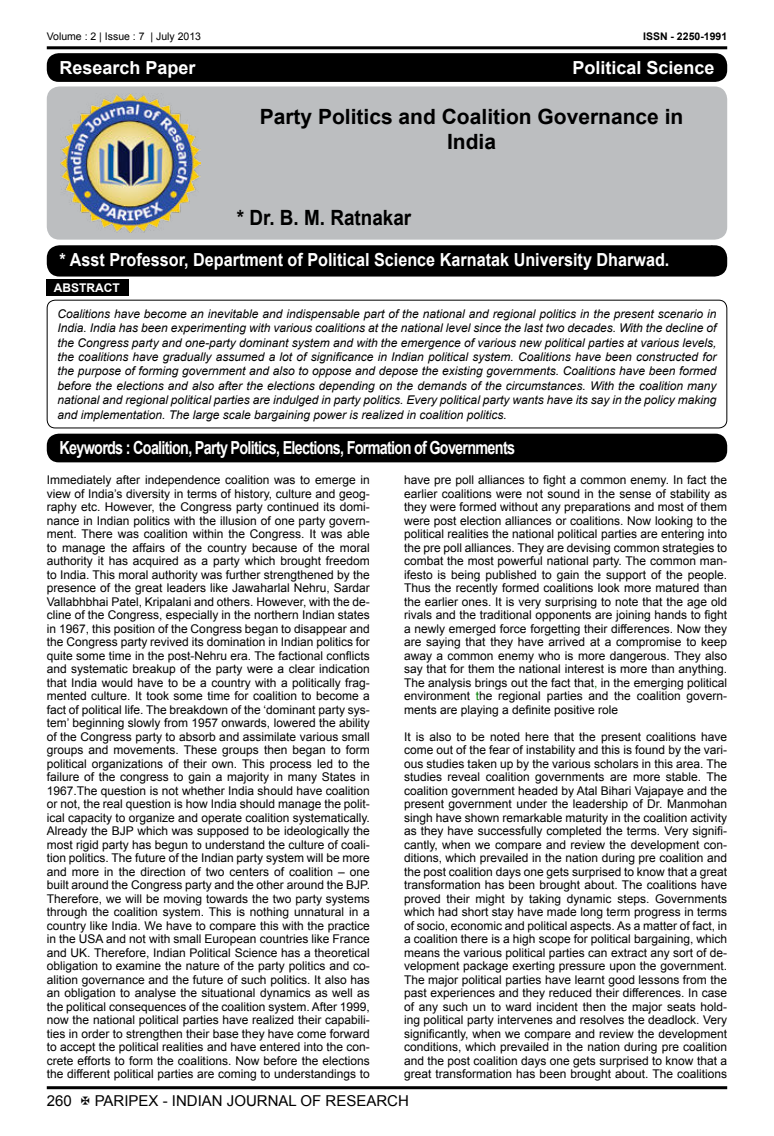
<style>
.page{position:relative;width:774px;height:1136px;background:#fff}
.page>*{position:absolute;margin:0;border:0;box-sizing:border-box;transform-origin:0 0}
.t1{font:700 21px/25.2px "Arial";color:#000;text-align:center}
.t2{font:700 21px "Arial";color:#000;scale:.9 1}
.t3{font:700 18px "Arial";color:#fff;scale:.9 1}
.t4{font:700 18px "Arial";letter-spacing:-.05em;color:#fff;scale:.8 1}
.t5{font:700 18px "Arial";color:#fff}
.t6{font:15px "Arial";color:#000}
.t7{font:12px/13.5px "Arial";color:#000;text-align:justify}
.t8{font:italic 12px/14.4px "Arial";color:#000;text-align:justify}
.t9{font:700 12px "Arial";color:#fff}
.t10{font:10.5px "Arial";color:#000}
.t11{font:700 10.5px "Arial";color:#000}
.s1{color:#007f00}
</style>
<div class="page">
<hr style="left:47px;top:46px;width:680px;height:3px;background:#000">
<hr style="left:47px;top:1086px;width:680px;height:3px;background:#000">
<div style="left:47px;top:300px;width:680px;height:128px;border:1px solid #000;border-radius:8px"></div>
<div style="left:47px;top:279px;width:82px;height:17px;background:#000"></div>
<div style="left:47px;top:86px;width:680px;height:153px;background:#bcbec0;border-radius:13px"></div>
<div style="left:47px;top:53px;width:680px;height:29px;background:#000;border-radius:12px"></div>
<img style="left:61px;top:93px;width:139px;height:140px">
<div style="left:47px;top:245px;width:680px;height:31px;background:#000;border-radius:13px"></div>
<div style="left:47px;top:433px;width:680px;height:29px;background:#000;border-radius:12px"></div>
<p class="t10" style="left:47px;top:33px;width:156px">Volume : 2 | Issue : 7 | July 2013</p>
<p class="t11" style="left:643px;top:33px;width:86px">ISSN - 2250-1991</p>
<h2 class="t5" style="left:60px;top:61px;width:138px">Research Paper</h2>
<h2 class="t5" style="left:572px;top:61px;width:144px">Political Science</h2>
<h1 class="t1" style="left:260px;top:106px;width:425px">Party Politics and Coalition Governance in<br>India</h1>
<h1 class="t2" style="left:237px;top:209px;width:195px">* Dr. B. M. Ratnakar</h1>
<h2 class="t3" style="left:60px;top:252px;width:679px">* Asst Professor, Department of Political Science Karnatak University Dharwad.</h2>
<p class="t9" style="left:54px;top:283px;width:67px">ABSTRACT</p>
<p class="t8" style="left:57px;top:307px;width:661px">Coalitions have become an inevitable and indispensable part of the national and regional politics in the present scenario in India. India has been experimenting with various coalitions at the national level since the last two decades. With the decline of the Congress party and one-party dominant system and with the emergence of various new political parties at various levels, the coalitions have gradually assumed a lot of significance in Indian political system. Coalitions have been constructed for the purpose of forming government and also to oppose and depose the existing governments. Coalitions have been formed before the elections and also after the elections depending on the demands of the circumstances. With the coalition many national and regional political parties are indulged in party politics. Every political party wants have its say in the policy making and implementation. The large scale bargaining power is realized in coalition politics.</p>
<h2 class="t4" style="left:60px;top:441px;width:571px">Keywords : Coalition, Party Politics, Elections, Formation of Governments</h2>
<p class="t7" style="left:47px;top:474px;width:325px">Immediately after independence coalition was to emerge in view of India’s diversity in terms of history, culture and geog&shy;raphy etc. However, the Congress party continued its domi&shy;nance in Indian politics with the illusion of one party govern&shy;ment. There was coalition within the Congress. It was able to manage the affairs of the country because of the moral authority it has acquired as a party which brought freedom to India. This moral authority was further strengthened by the presence of the great leaders like Jawaharlal Nehru, Sardar Vallabhbhai Patel, Kripalani and others. However, with the de&shy;cline of the Congress, especially in the northern Indian states in 1967, this position of the Congress began to disappear and the Congress party revived its domination in Indian politics for quite some time in the post-Nehru era. The factional conflicts and systematic breakup of the party were a clear indication that India would have to be a country with a politically frag&shy;mented culture. It took some time for coalition to become a fact of political life. The breakdown of the ‘dominant party sys&shy;tem’ beginning slowly from 1957 onwards, lowered the ability of the Congress party to absorb and assimilate various small groups and movements. These groups then began to form political organizations of their own. This process led to the failure of the congress to gain a majority in many States in 1967.The question is not whether India should have coalition or not, the real question is how India should manage the polit&shy;ical capacity to organize and operate coalition systematically.<br>Already the BJP which was supposed to be ideologically the most rigid party has begun to understand the culture of coali&shy;tion politics. The future of the Indian party system will be more and more in the direction of two centers of coalition – one built around the Congress party and the other around the BJP.<br>Therefore, we will be moving towards the two party systems through the coalition system. This is nothing unnatural in a country like India. We have to compare this with the practice in the USA and not with small European countries like France and UK. Therefore, Indian Political Science has a theoretical obligation to examine the nature of the party politics and co&shy;alition governance and the future of such politics. It also has an obligation to analyse the situational dynamics as well as the political consequences of the coalition system. After 1999, now the national political parties have realized their capabili&shy;ties in order to strengthen their base they have come forward to accept the political realities and have entered into the con&shy;crete efforts to form the coalitions. Now before the elections the different political parties are coming to understandings to</p>
<p class="t7" style="left:404px;top:473px;width:325px">have pre poll alliances to fight a common enemy. In fact the earlier coalitions were not sound in the sense of stability as they were formed without any preparations and most of them were post election alliances or coalitions. Now looking to the political realities the national political parties are entering into the pre poll alliances. They are devising common strategies to combat the most powerful national party. The common man&shy;ifesto is being published to gain the support of the people.<br>Thus the recently formed coalitions look more matured than the earlier ones. It is very surprising to note that the age old rivals and the traditional opponents are joining hands to fight a newly emerged force forgetting their differences. Now they are saying that they have arrived at a compromise to keep away a common enemy who is more dangerous. They also say that for them the national interest is more than anything.<br>The analysis brings out the fact that<span class="s1">,</span> in the emerging political environment <span class="s1">t</span>he regional parties and the coalition govern&shy;ments are playing a definite positive role</p>
<p class="t7" style="left:404px;top:730px;width:325px">It is also to be noted here that the present coalitions have come out of the fear of instability and this is found by the vari&shy;ous studies taken up by the various scholars in this area. The studies reveal coalition governments are more stable. The coalition government headed by Atal Bihari Vajapaye and the present government under the leadership of Dr. Manmohan singh have shown remarkable maturity in the coalition activity as they have successfully completed the terms. Very signifi&shy;cantly, when we compare and review the development con&shy;ditions, which prevailed in the nation during pre coalition and the post coalition days one gets surprised to know that a great transformation has been brought about. The coalitions have proved their might by taking dynamic steps. Governments which had short stay have made long term progress in terms of socio, economic and political aspects. As a matter of fact, in a coalition there is a high scope for political bargaining, which means the various political parties can extract any sort of de&shy;velopment package exerting pressure upon the government.<br>The major political parties have learnt good lessons from the past experiences and they reduced their differences. In case of any such un to ward incident then the major seats hold&shy;ing political party intervenes and resolves the deadlock. Very significantly, when we compare and review the development conditions, which prevailed in the nation during pre coalition and the post coalition days one gets surprised to know that a great transformation has been brought about. The coalitions</p>
<p class="t6" style="left:47px;top:1094px;width:27px">260</p>
<p class="t6" style="left:95px;top:1094px;width:316px">PARIPEX - INDIAN JOURNAL OF RESEARCH</p>
</div>
